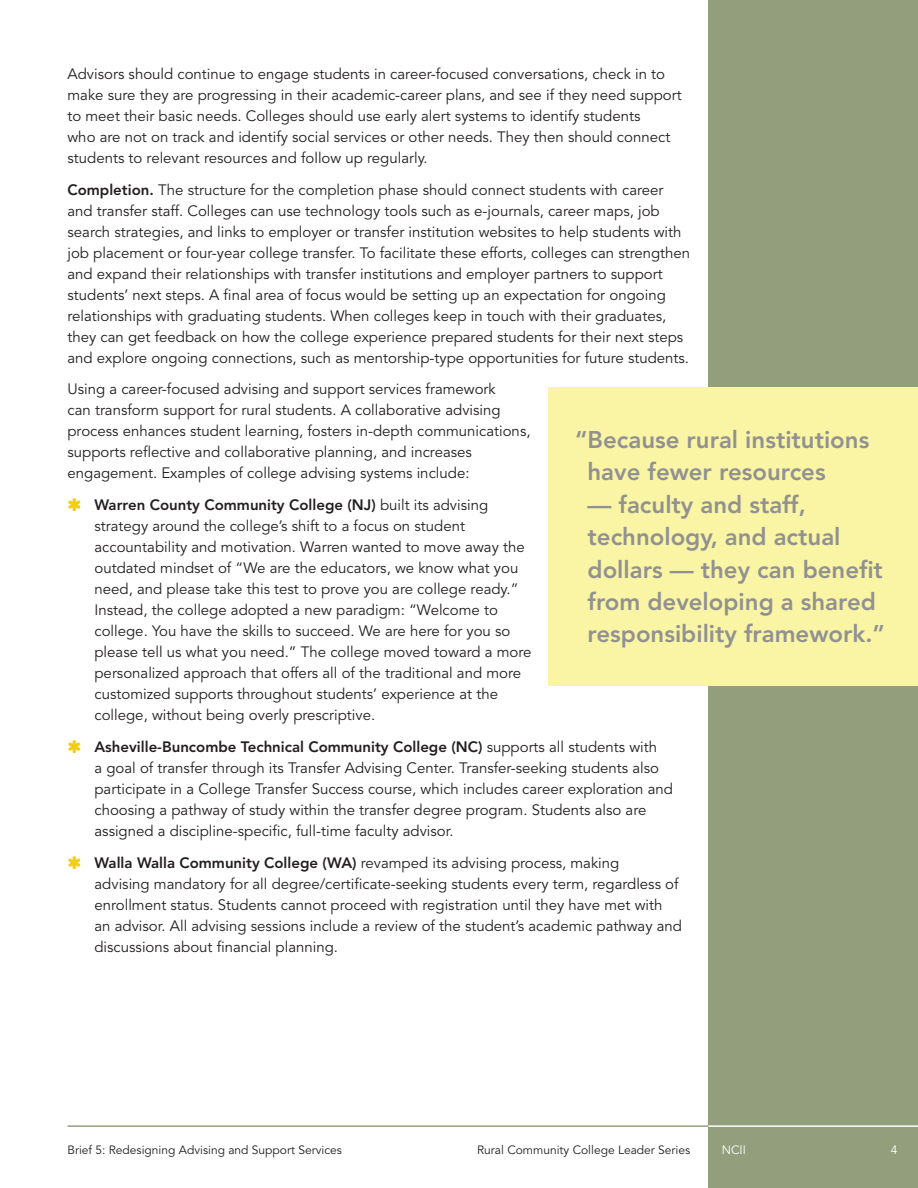
<style>
.page{position:relative;width:918px;height:1188px;background:#fff}
.page>*{position:absolute;margin:0;border:0;box-sizing:border-box;transform-origin:0 0}
.t1{font:800 24px/32.4px "Avenir LT Std";color:#919191}
.body{font:15px/21px "Avenir LT Std";color:#231f20}
.t2{font:12px "Avenir LT Std";color:#231f20}
.t3{font:12px "Avenir LT Std";color:#fff}
.s1{font-weight:800}
</style>
<div class="page">
<div style="left:708px;top:0;width:210px;height:1188px;background:#939e7d"></div>
<hr style="left:68px;top:1125px;width:649px;height:2px;background:#939e7d">
<hr style="left:708px;top:1125px;width:210px;height:2px;background:#fff">
<div style="left:548px;top:387px;width:370px;height:299px;background:#faf5a4"></div>
<p class="body" style="left:68px;top:64px;width:616px">Advisors should continue to engage students in career-focused conversations, check in to make sure they are progressing in their academic-career plans, and see if they need support to meet their basic needs. Colleges should use early alert systems to identify students<br>who are not on track and identify social services or other needs. They then should connect students to relevant resources and follow up regularly.</p>
<p class="body" style="left:68px;top:179px;width:624px"><span class="s1">Completion.</span> The structure for the completion phase should connect students with career and transfer staff. Colleges can use technology tools such as e-journals, career maps, job search strategies, and links to employer or transfer institution websites to help students with job placement or four-year college transfer. To facilitate these efforts, colleges can strengthen and expand their relationships with transfer institutions and employer partners to support students’ next steps. A final area of focus would be setting up an expectation for ongoing relationships with graduating students. When colleges keep in touch with their graduates, they can get feedback on how the college experience prepared students for their next steps and explore ongoing connections, such as mentorship-type opportunities for future students.</p>
<p class="body" style="left:68px;top:379px;width:465px">Using a career-focused advising and support services framework<br>can transform support for rural students. A collaborative advising process enhances student learning, fosters in-depth communications, supports reflective and collaborative planning, and increases engagement. Examples of college advising systems include:</p>
<p class="body" style="left:94px;top:495px;width:439px"><span class="s1">Warren County Community College (NJ)</span> built its advising strategy around the college’s shift to a focus on student accountability and motivation. Warren wanted to move away the outdated mindset of “We are the educators, we know what you need, and please take this test to prove you are college ready.” Instead, the college adopted a new paradigm: “Welcome to college. You have the skills to succeed. We are here for you so please tell us what you need.” The college moved toward a more personalized approach that offers all of the traditional and more customized supports throughout students’ experience at the college, without being overly prescriptive.</p>
<p class="body" style="left:94px;top:737px;width:580px"><span class="s1">Asheville-Buncombe Technical Community College (NC)</span> supports all students with<br>a goal of transfer through its Transfer Advising Center. Transfer-seeking students also participate in a College Transfer Success course, which includes career exploration and choosing a pathway of study within the transfer degree program. Students also are assigned a discipline-specific, full-time faculty advisor.</p>
<p class="body" style="left:94px;top:853px;width:589px"><span class="s1">Walla Walla Community College (WA)</span> revamped its advising process, making<br>advising mandatory for all degree/certificate-seeking students every term, regardless of enrollment status. Students cannot proceed with registration until they have met with an advisor. All advising sessions include a review of the student’s academic pathway and discussions about financial planning.</p>
<p class="t1" style="left:588px;top:424px;width:283px;text-indent:-12px">“Because rural institutions have fewer resources</p>
<p class="t1" style="left:588px;top:488px;width:299px">— faculty and staff, technology, and actual dollars — they can benefit from developing a shared responsibility framework.”</p>
<p class="t2" style="left:68px;top:1143px;width:276px">Brief 5: Redesigning Advising and Support Services</p>
<p class="t2" style="left:477px;top:1143px;width:215px">Rural Community College Leader Series</p>
<p class="t3" style="left:722px;top:1143px;width:26px">NCII</p>
<p class="t3" style="left:891px;top:1143px;width:8px">4</p>
</div>
